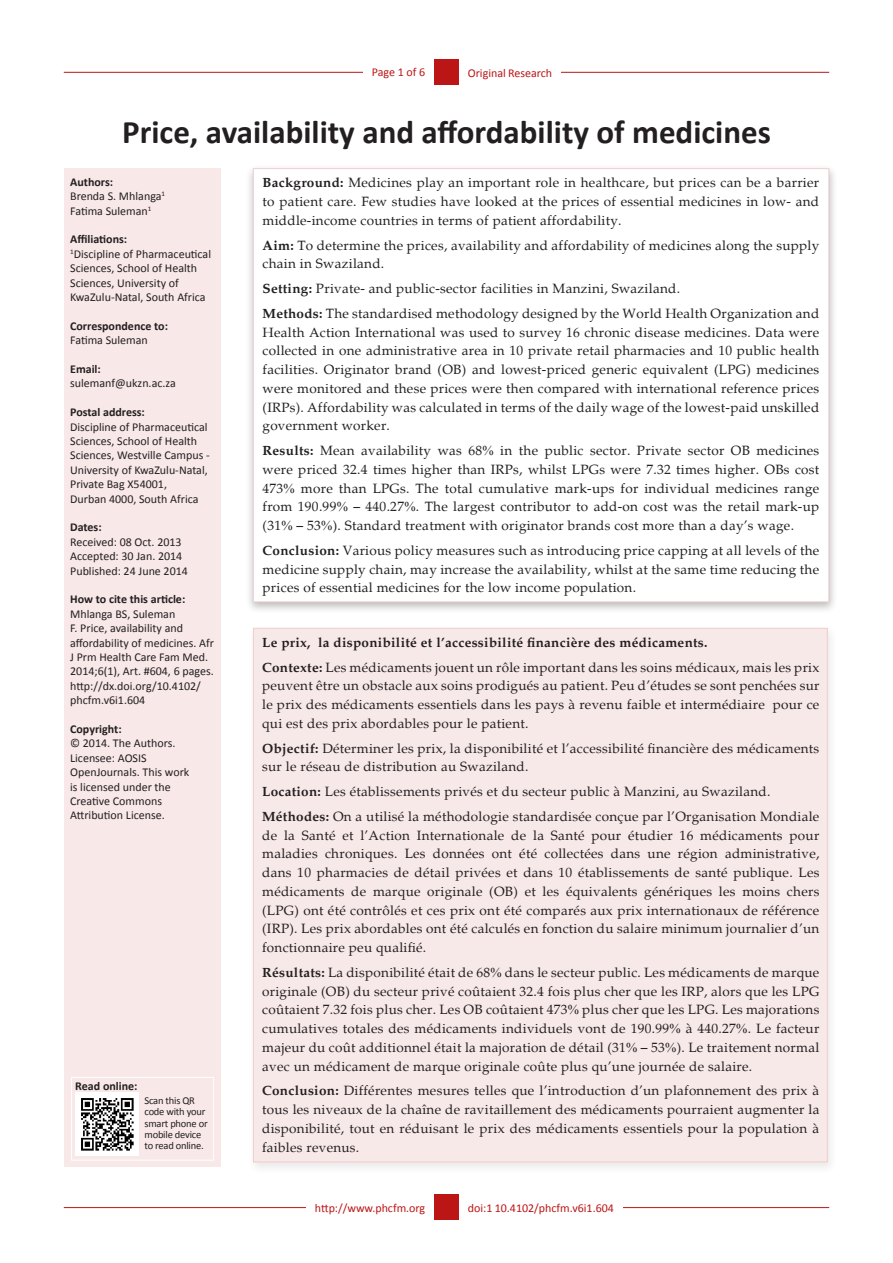
<style>
.page{position:relative;width:893px;height:1263px;background:#fff}
.page>*{position:absolute;margin:0;border:0;box-sizing:border-box;transform-origin:0 0}
.t1{font:700 33px "Calibri";color:#231f20}
.t2{font:13.5px/18.8px "Palatino";letter-spacing:.02em;color:#231f20;text-align:justify}
.t3{font:700 13.5px "Palatino";letter-spacing:.02em;color:#231f20}
.t4{font:12px/14.4px "Calibri";color:#231f20}
.t5{font:700 12px "Calibri";color:#231f20}
.t6{font:12px "Calibri";color:#bb1515}
.t7{font:10.5px/11.4px "Calibri";letter-spacing:-.02em;color:#231f20}
.s1{font-weight:700}
.s2{font-family:"Times New Roman"}
</style>
<div class="page">
<hr style="left:64px;top:72px;width:765px;height:1px;background:#bb1515">
<hr style="left:64px;top:1207px;width:765px;height:1px;background:#bb1515">
<div style="left:434px;top:1194px;width:25px;height:26px;background:#bb1515"></div>
<div style="left:459px;top:59px;width:102px;height:26px;background:#fff"></div>
<div style="left:459px;top:1194px;width:163px;height:26px;background:#fff"></div>
<div style="left:306px;top:1194px;width:128px;height:26px;background:#fff"></div>
<div style="left:434px;top:59px;width:25px;height:26px;background:#bb1515"></div>
<div style="left:245px;top:164px;width:592px;height:451px;background:#231f20;opacity:.75"></div>
<div style="left:253px;top:168px;width:576px;height:434px;background:#fff"></div>
<div style="left:65px;top:168px;width:156px;height:999px;background:#f8e8e8"></div>
<div style="left:363px;top:59px;width:71px;height:26px;background:#fff"></div>
<svg style="left:247px;top:624px;width:591px;height:551px"></svg>
<div style="left:253px;top:629px;width:575px;height:534px;background:#f8e9e9"></div>
<div style="left:71px;top:1077px;width:143px;height:83px;border:1px solid #fff"></div>
<img style="left:75px;top:1092px;width:64px;height:64px">
<p class="t6" style="left:372px;top:65px;width:55px">Page 1 of 6</p>
<p class="t6" style="left:468px;top:65px;width:86px">Original Research</p>
<p class="t1" style="left:122px;top:111px;width:650px">Price, availability and affordability of medicines</p>
<p class="t5" style="left:70px;top:174px;width:44px">Authors:</p>
<p class="t4" style="left:70px;top:189px;width:96px">Brenda S. Mhlanga<sup>1</sup></p>
<p class="t4" style="left:70px;top:203px;width:83px">Fatima Suleman<sup>1</sup></p>
<p class="t5" style="left:70px;top:232px;width:59px">Affiliations:</p>
<p class="t4" style="left:70px;top:247px;width:142px"><sup>1</sup>Discipline of Pharmaceutical<br>Sciences, School of Health<br>Sciences, University of<br>KwaZulu-Natal, South Africa</p>
<p class="t5" style="left:70px;top:318px;width:99px">Correspondence to:</p>
<p class="t4" style="left:70px;top:333px;width:79px">Fatima Suleman</p>
<p class="t5" style="left:70px;top:361px;width:32px">Email:</p>
<p class="t4" style="left:70px;top:376px;width:107px">sulemanf@ukzn.ac.za</p>
<p class="t5" style="left:70px;top:405px;width:76px">Postal address:</p>
<p class="t4" style="left:70px;top:419px;width:141px">Discipline of Pharmaceutical<br>Sciences, School of Health<br>Sciences, Westville Campus -<br>University of KwaZulu-Natal,<br>Private Bag X54001,<br>Durban 4000, South Africa</p>
<p class="t5" style="left:70px;top:520px;width:33px">Dates:</p>
<p class="t4" style="left:70px;top:535px;width:113px">Received: 08 Oct. 2013</p>
<p class="t4" style="left:70px;top:549px;width:114px">Accepted: 30 Jan. 2014</p>
<p class="t4" style="left:70px;top:563px;width:119px">Published: 24 June 2014</p>
<p class="t5" style="left:70px;top:592px;width:117px">How to cite this article:</p>
<p class="t4" style="left:70px;top:607px;width:145px">Mhlanga BS, Suleman<br>F. Price, availability and affordability of medicines. Afr<br>J Prm Health Care Fam Med.<br>2014;6(1), Art. #604, 6 pages. http://dx.doi.org/10.4102/ phcfm.v6i1.604</p>
<p class="t5" style="left:70px;top:721px;width:53px">Copyright:</p>
<p class="t4" style="left:70px;top:736px;width:107px">© 2014. The Authors.</p>
<p class="t4" style="left:70px;top:751px;width:121px">Licensee: AOSIS<br>OpenJournals. This work</p>
<p class="t4" style="left:70px;top:779px;width:102px">is licensed under the</p>
<p class="t4" style="left:70px;top:794px;width:93px">Creative Commons</p>
<p class="t4" style="left:70px;top:808px;width:96px">Attribution License.</p>
<p class="t5" style="left:75px;top:1078px;width:64px">Read online:</p>
<p class="t7" style="left:145px;top:1095px;width:65px">Scan this QR code with your smart phone or mobile device to read online.</p>
<p class="t2" style="left:263px;top:174px;width:558px"><span class="s1">Background:</span> Medicines play an important role in healthcare, but prices can be a barrier to patient care. Few studies have looked at the prices of essential medicines in low- and middle-income countries in terms of patient affordability.</p>
<p class="t2" style="left:263px;top:236px;width:558px"><span class="s1">Aim:</span> To determine the prices, availability and affordability of medicines along the supply chain in Swaziland.</p>
<p class="t2" style="left:263px;top:279px;width:419px"><span class="s1">Setting:</span> Private- and public-sector facilities in Manzini, Swaziland.</p>
<p class="t2" style="left:263px;top:304px;width:558px"><span class="s1">Methods:</span> The standardised methodology designed by the World Health Organization and Health Action International was used to survey 16 chronic disease medicines. Data were collected in one administrative area in 10 private retail pharmacies and 10 public health facilities. Originator brand (OB) and lowest-priced generic equivalent (LPG) medicines were monitored and these prices were then compared with international reference prices (IRPs). Affordability was calculated in terms of the daily wage of the lowest-paid unskilled government worker.</p>
<p class="t2" style="left:263px;top:441px;width:558px"><span class="s1">Results:</span> Mean availability was 68<span class="s2">%</span> in the public sector. Private sector OB medicines were priced 32.4 times higher than IRPs, whilst LPGs were 7.32 times higher. OBs cost 473<span class="s2">%</span> more than LPGs. The total cumulative mark-ups for individual medicines range from 190.99<span class="s2">%</span> – 440.27<span class="s2">%</span>. The largest contributor to add-on cost was the retail mark-up (31<span class="s2">%</span> – 53<span class="s2">%</span>). Standard treatment with originator brands cost more than a day’s wage.</p>
<p class="t2" style="left:263px;top:541px;width:558px"><span class="s1">Conclusion:</span> Various policy measures such as introducing price capping at all levels of the medicine supply chain, may increase the availability, whilst at the same time reducing the prices of essential medicines for the low income population.</p>
<p class="t3" style="left:262px;top:634px;width:447px">Le prix, la disponibilité et l’accessibilité financière des médicaments.</p>
<p class="t2" style="left:262px;top:658px;width:559px"><span class="s1">Contexte:</span> Les médicaments jouent un rôle important dans les soins médicaux, mais les prix peuvent être un obstacle aux soins prodigués au patient. Peu d’études se sont penchées sur le prix des médicaments essentiels dans les pays à revenu faible et intermédiaire pour ce qui est des prix abordables pour le patient.</p>
<p class="t2" style="left:262px;top:739px;width:559px"><span class="s1">Objectif:</span> Déterminer les prix, la disponibilité et l’accessibilité financière des médicaments sur le réseau de distribution au Swaziland.</p>
<p class="t2" style="left:262px;top:782px;width:510px"><span class="s1">Location:</span> Les établissements privés et du secteur public à Manzini, au Swaziland.</p>
<p class="t2" style="left:262px;top:807px;width:559px"><span class="s1">Méthodes:</span> On a utilisé la méthodologie standardisée conçue par l’Organisation Mondiale de la Santé et l’Action Internationale de la Santé pour étudier 16 médicaments pour maladies chroniques. Les données ont été collectées dans une région administrative, dans 10 pharmacies de détail privées et dans 10 établissements de santé publique. Les médicaments de marque originale (OB) et les équivalents génériques les moins chers (LPG) ont été contrôlés et ces prix ont été comparés aux prix internationaux de référence (IRP). Les prix abordables ont été calculés en fonction du salaire minimum journalier d’un fonctionnaire peu qualifié.</p>
<p class="t2" style="left:262px;top:963px;width:559px"><span class="s1">Résultats:</span> La disponibilité était de 68<span class="s2">%</span> dans le secteur public. Les médicaments de marque originale (OB) du secteur privé coûtaient 32.4 fois plus cher que les IRP, alors que les LPG coûtaient 7.32 fois plus cher. Les OB coûtaient 473<span class="s2">%</span> plus cher que les LPG. Les majorations cumulatives totales des médicaments individuels vont de 190.99<span class="s2">%</span> à 440.27<span class="s2">%</span>. Le facteur majeur du coût additionnel était la majoration de détail (31<span class="s2">%</span> – 53<span class="s2">%</span>). Le traitement normal avec un médicament de marque originale coûte plus qu’une journée de salaire.</p>
<p class="t2" style="left:262px;top:1082px;width:559px"><span class="s1">Conclusion:</span> Différentes mesures telles que l’introduction d’un plafonnement des prix à tous les niveaux de la chaîne de ravitaillement des médicaments pourraient augmenter la disponibilité, tout en réduisant le prix des médicaments essentiels pour la population à faibles revenus.</p>
<p class="t6" style="left:315px;top:1200px;width:112px">http://www.phcfm.org</p>
<p class="t6" style="left:468px;top:1200px;width:148px">doi:1 10.4102/phcfm.v6i1.604</p>
</div>
